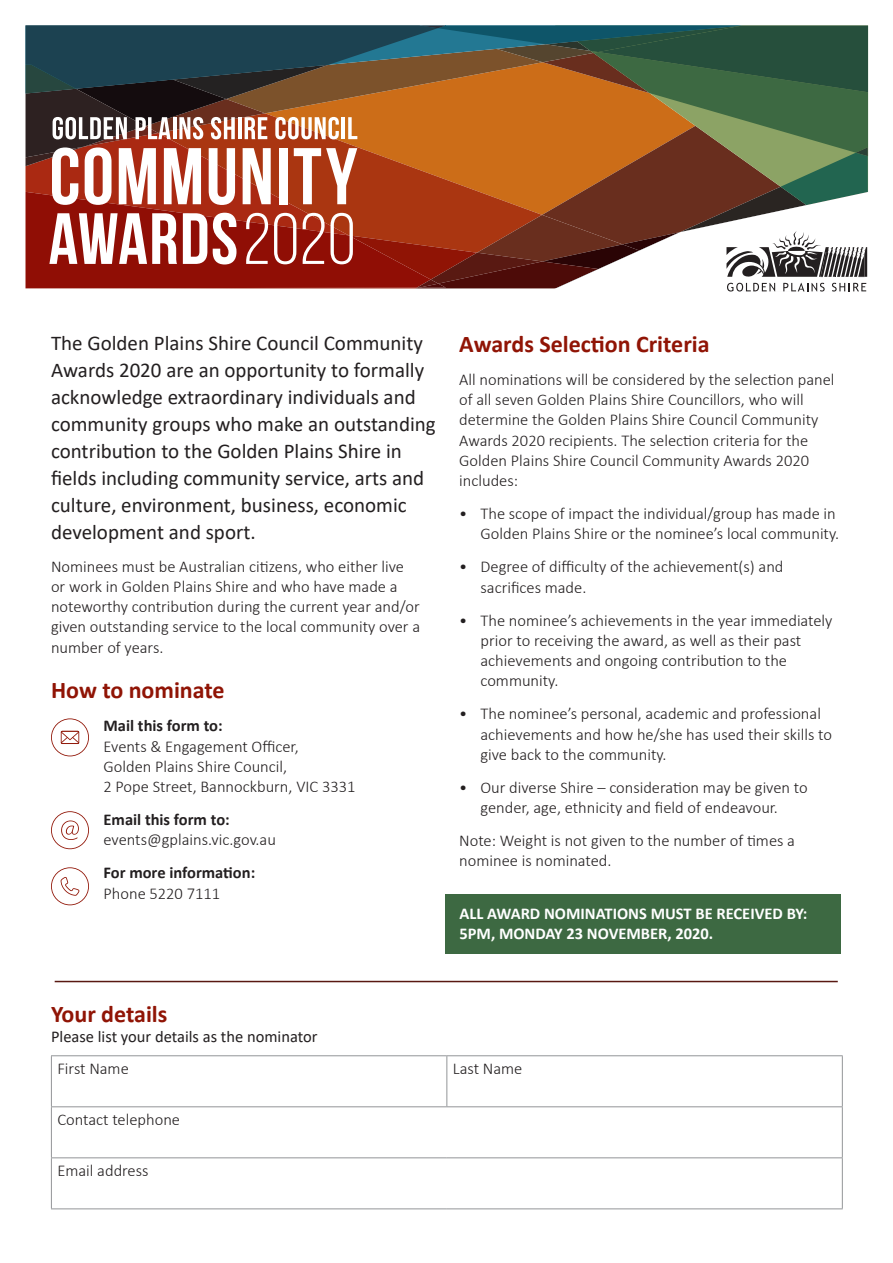
<style>
.page{position:relative;width:893px;height:1263px;background:#fff}
.page>*{position:absolute;margin:0;border:0;box-sizing:border-box;transform-origin:0 0}
.t1{font:700 24px "Calibri";color:#901405}
.t2{font:21px/27px "Calibri";color:#231f20}
.t3{font:300 16.5px/20.2px "Calibri";color:#231f20}
.t4{font:700 16.5px/20.2px "Calibri";color:#fff}
.t5{font:16.5px "Calibri";color:#231f20}
.t6{font:700 16.5px/20.2px "Calibri";color:#231f20}
.s1{font-weight:700}
.s2{font-weight:300}
</style>
<div class="page">
<div style="left:445px;top:894px;width:395px;height:60px;background:#3d6942"></div>
<hr style="left:51px;top:1055px;width:396px;height:1px;background:#939598">
<hr style="left:51px;top:1056px;width:1px;height:50px;background:#939598">
<hr style="left:447px;top:1055px;width:396px;height:1px;background:#939598">
<hr style="left:446px;top:1056px;width:1px;height:50px;background:#939598">
<hr style="left:842px;top:1056px;width:1px;height:50px;background:#939598">
<hr style="left:51px;top:1106px;width:396px;height:1px;background:#939598">
<hr style="left:51px;top:1107px;width:1px;height:50px;background:#939598">
<hr style="left:447px;top:1106px;width:396px;height:1px;background:#939598">
<hr style="left:842px;top:1107px;width:1px;height:50px;background:#939598">
<hr style="left:51px;top:1157px;width:396px;height:1px;background:#939598">
<hr style="left:51px;top:1158px;width:1px;height:50px;background:#939598">
<hr style="left:447px;top:1157px;width:396px;height:1px;background:#939598">
<hr style="left:842px;top:1158px;width:1px;height:50px;background:#939598">
<hr style="left:51px;top:1208px;width:396px;height:1px;background:#939598">
<hr style="left:447px;top:1208px;width:396px;height:1px;background:#939598">
<hr style="left:55px;top:981px;width:783px;height:1px;background:#591912">
<svg style="left:51px;top:718px;width:38px;height:38px"></svg>
<svg style="left:51px;top:867px;width:38px;height:38px"></svg>
<svg style="left:51px;top:811px;width:38px;height:38px"></svg>
<svg style="left:26px;top:26px;width:843px;height:266px;background:#89624b"></svg>
<p class="t2" style="left:51px;top:329px;width:386px">The Golden Plains Shire Council Community Awards 2020 are an opportunity to formally acknowledge extraordinary individuals and community groups who make an outstanding contribution to the Golden Plains Shire in fields including community service, arts and culture, environment, business, economic development and sport.</p>
<p class="t3" style="left:51px;top:556px;width:371px">Nominees must be Australian citizens, who either live or work in Golden Plains Shire and who have made a noteworthy contribution during the current year and/or given outstanding service to the local community over a number of years.</p>
<p class="t1" style="left:51px;top:673px;width:175px">How to nominate</p>
<p class="t3" style="left:104px;top:716px;width:253px"><span class="s1">Mail this form to:<br></span>Events &amp; Engagement Officer,<br>Golden Plains Shire Council,<br>2 Pope Street, Bannockburn, VIC 3331</p>
<p class="t3" style="left:104px;top:809px;width:174px"><span class="s1">Email this form to: </span>events@gplains.vic.gov.au</p>
<p class="t6" style="left:104px;top:862px;width:153px">For more information:<br><span class="s2">Phone 5220 7111</span></p>
<p class="t1" style="left:459px;top:327px;width:252px">Awards Selection Criteria</p>
<p class="t3" style="left:459px;top:369px;width:377px">All nominations will be considered by the selection panel of all seven Golden Plains Shire Councillors, who will determine the Golden Plains Shire Council Community Awards 2020 recipients. The selection criteria for the Golden Plains Shire Council Community Awards 2020 includes:</p>
<p class="t3" style="left:459px;top:503px;width:381px;text-align:right">• The scope of impact the individual/group has made in<br>Golden Plains Shire or the nominee’s local community.</p>
<p class="t3" style="left:480px;top:557px;width:304px;text-indent:-21px">• Degree of difficulty of the achievement(s) and sacrifices made.</p>
<p class="t3" style="left:480px;top:610px;width:354px;text-indent:-21px">• The nominee’s achievements in the year immediately prior to receiving the award, as well as their past achievements and ongoing contribution to the community.</p>
<p class="t3" style="left:480px;top:704px;width:353px;text-indent:-21px">• The nominee’s personal, academic and professional achievements and how he/she has used their skills to give back to the community.</p>
<p class="t3" style="left:459px;top:777px;width:350px;text-align:center">• Our diverse Shire – consideration may be given to gender, age, ethnicity and field of endeavour.</p>
<p class="t3" style="left:459px;top:830px;width:337px">Note: Weight is not given to the number of times a nominee is nominated.</p>
<p class="t4" style="left:459px;top:903px;width:349px">ALL AWARD NOMINATIONS MUST BE RECEIVED BY:<br>5PM, MONDAY 23 NOVEMBER, 2020.</p>
<p class="t1" style="left:51px;top:997px;width:118px">Your details</p>
<p class="t5" style="left:51px;top:1025px;width:268px">Please list your details as the nominator</p>
<p class="t3" style="left:57px;top:1058px;width:73px">First Name</p>
<p class="t3" style="left:453px;top:1058px;width:71px">Last Name</p>
<p class="t3" style="left:57px;top:1109px;width:124px">Contact telephone</p>
<p class="t3" style="left:57px;top:1160px;width:93px">Email address</p>
</div>
